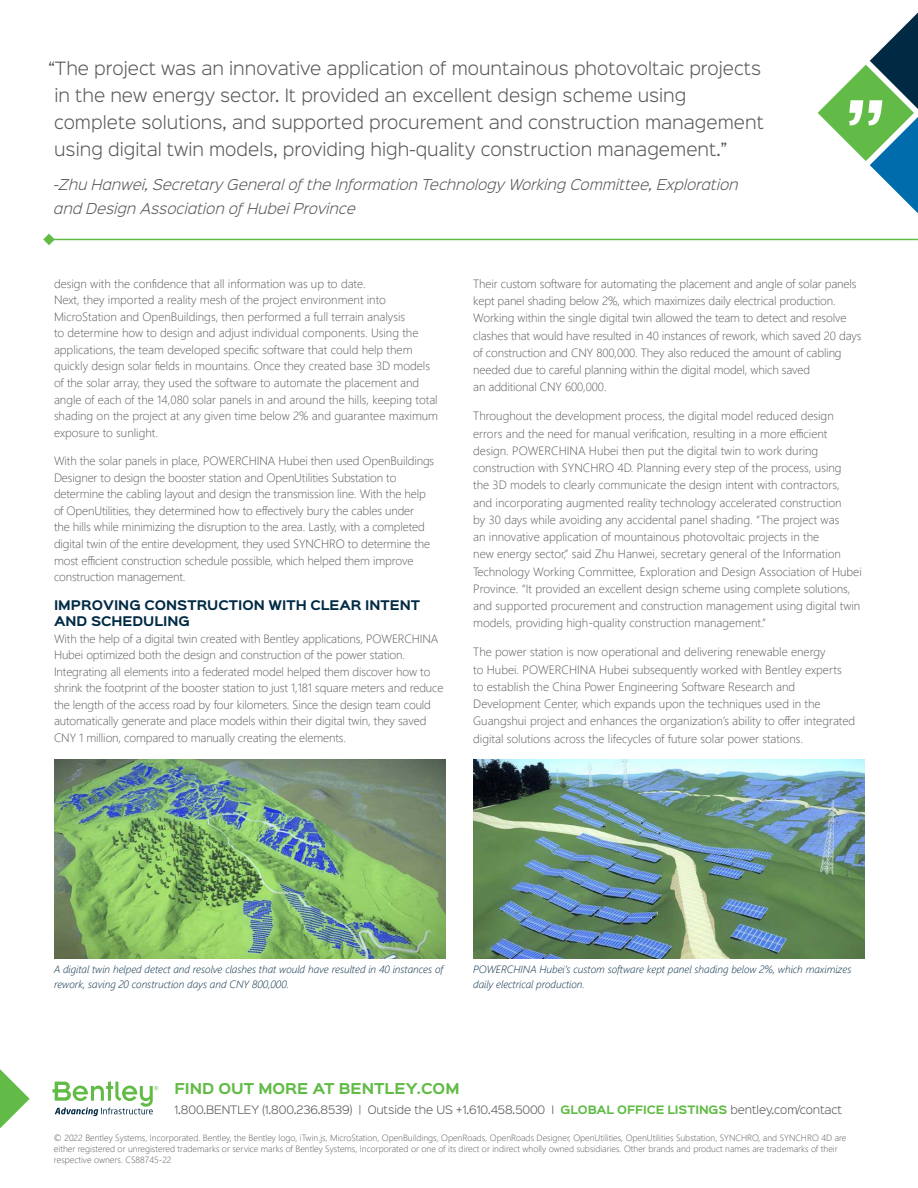
<style>
.page{position:relative;width:918px;height:1188px;background:#fff}
.page>*{position:absolute;margin:0;border:0;box-sizing:border-box;transform-origin:0 0}
.t1{font:300 16.5px/27px "Sinkin Sans 300";color:#57585b}
.t2{font:italic 300 13.5px/24px "Sinkin Sans 300";color:#57585b}
.t3{font:700 13.5px "Sinkin Sans 700";color:#61bb46}
.t4{font:300 12px/17.2px "Segoe UI";color:#57585b}
.t5{font:700 12px/16.5px "Sinkin Sans 700";color:#002a44}
.t6{font:italic 300 10.5px/15px "Segoe UI";color:#002a44}
.t7{font:300 10.5px "Sinkin Sans 300";letter-spacing:-.01em;color:#57585b}
.t8{font:300 9px/10.8px "Segoe UI";color:#57585b}
.s1{font-family:"Sinkin Sans 700";font-weight:700;color:#61bb46}
</style>
<div class="page">
<svg style="left:818px;top:13px;width:100px;height:200px"></svg>
<svg style="left:0;top:1069px;width:30px;height:59px"></svg>
<svg style="left:52px;top:1081px;width:106px;height:35px"></svg>
<img style="left:54px;top:759px;width:392px;height:199px">
<img style="left:473px;top:759px;width:392px;height:199px">
<hr style="left:49px;top:239px;width:869px;height:1px;background:#61bb46">
<svg style="left:43px;top:234px;width:12px;height:11px"></svg>
<p class="t1" style="left:54px;top:56px;width:711px;text-indent:-6px">“The project was an innovative application of mountainous photovoltaic projects in the new energy sector. It provided an excellent design scheme using complete solutions, and supported procurement and construction management using digital twin models, providing high-quality construction management.”</p>
<p class="t2" style="left:54px;top:173px;width:686px">-Zhu Hanwei, Secretary General of the Information Technology Working Committee, Exploration and Design Association of Hubei Province</p>
<p class="t4" style="left:54px;top:274px;width:386px;line-height:16.5px">design with the confidence that all information was up to date.<br>Next, they imported a reality mesh of the project environment into MicroStation and OpenBuildings, then performed a full terrain analysis<br>to determine how to design and adjust individual components. Using the applications, the team developed specific software that could help them quickly design solar fields in mountains. Once they created base 3D models of the solar array, they used the software to automate the placement and angle of each of the 14,080 solar panels in and around the hills, keeping total shading on the project at any given time below 2% and guarantee maximum exposure to sunlight.</p>
<p class="t4" style="left:54px;top:454px;width:382px;line-height:16.5px">With the solar panels in place, POWERCHINA Hubei then used OpenBuildings Designer to design the booster station and OpenUtilities Substation to determine the cabling layout and design the transmission line. With the help of OpenUtilities, they determined how to effectively bury the cables under<br>the hills while minimizing the disruption to the area. Lastly, with a completed digital twin of the entire development, they used SYNCHRO to determine the most efficient construction schedule possible, which helped them improve construction management.</p>
<p class="t5" style="left:54px;top:597px;width:368px">IMPROVING CONSTRUCTION WITH CLEAR INTENT<br>AND SCHEDULING</p>
<p class="t4" style="left:54px;top:631px;width:391px;line-height:16.5px">With the help of a digital twin created with Bentley applications, POWERCHINA Hubei optimized both the design and construction of the power station.<br>Integrating all elements into a federated model helped them discover how to shrink the footprint of the booster station to just 1,181 square meters and reduce the length of the access road by four kilometers. Since the design team could automatically generate and place models within their digital twin, they saved CNY 1 million, compared to manually creating the elements.</p>
<p class="t4" style="left:473px;top:276px;width:390px">Their custom software for automating the placement and angle of solar panels kept panel shading below 2%, which maximizes daily electrical production.<br>Working within the single digital twin allowed the team to detect and resolve clashes that would have resulted in 40 instances of rework, which saved 20 days of construction and CNY 800,000. They also reduced the amount of cabling needed due to careful planning within the digital model, which saved<br>an additional CNY 600,000.</p>
<p class="t4" style="left:473px;top:409px;width:390px">Throughout the development process, the digital model reduced design errors and the need for manual verification, resulting in a more efficient design. POWERCHINA Hubei then put the digital twin to work during construction with SYNCHRO 4D. Planning every step of the process, using<br>the 3D models to clearly communicate the design intent with contractors, and incorporating augmented reality technology accelerated construction<br>by 30 days while avoiding any accidental panel shading. “The project was<br>an innovative application of mountainous photovoltaic projects in the<br>new energy sector,” said Zhu Hanwei, secretary general of the Information Technology Working Committee, Exploration and Design Association of Hubei Province. “It provided an excellent design scheme using complete solutions, and supported procurement and construction management using digital twin models, providing high-quality construction management.”</p>
<p class="t4" style="left:473px;top:645px;width:384px">The power station is now operational and delivering renewable energy<br>to Hubei. POWERCHINA Hubei subsequently worked with Bentley experts<br>to establish the China Power Engineering Software Research and Development Center, which expands upon the techniques used in the Guangshui project and enhances the organization’s ability to offer integrated digital solutions across the lifecycles of future solar power stations.</p>
<p class="t6" style="left:54px;top:963px;width:391px">A digital twin helped detect and resolve clashes that would have resulted in 40 instances of rework, saving 20 construction days and CNY 800,000.</p>
<p class="t6" style="left:473px;top:963px;width:380px">POWERCHINA Hubei’s custom software kept panel shading below 2%, which maximizes daily electrical production.</p>
<p class="t3" style="left:174px;top:1082px;width:287px">FIND OUT MORE AT BENTLEY.COM</p>
<p class="t7" style="left:174px;top:1104px;width:669px">1.800.BENTLEY (1.800.236.8539) | Outside the US +1.610.458.5000 I <span class="s1">GLOBAL OFFICE LISTINGS</span> bentley.com/contact</p>
<p class="t8" style="left:54px;top:1134px;width:794px">© 2022 Bentley Systems, Incorporated. Bentley, the Bentley logo, iTwin.js, MicroStation, OpenBuildings, OpenRoads, OpenRoads Designer, OpenUtilities, OpenUtilities Substation, SYNCHRO, and SYNCHRO 4D are either registered or unregistered trademarks or service marks of Bentley Systems, Incorporated or one of its direct or indirect wholly owned subsidiaries. Other brands and product names are trademarks of their respective owners. CS88745-22</p>
</div>
